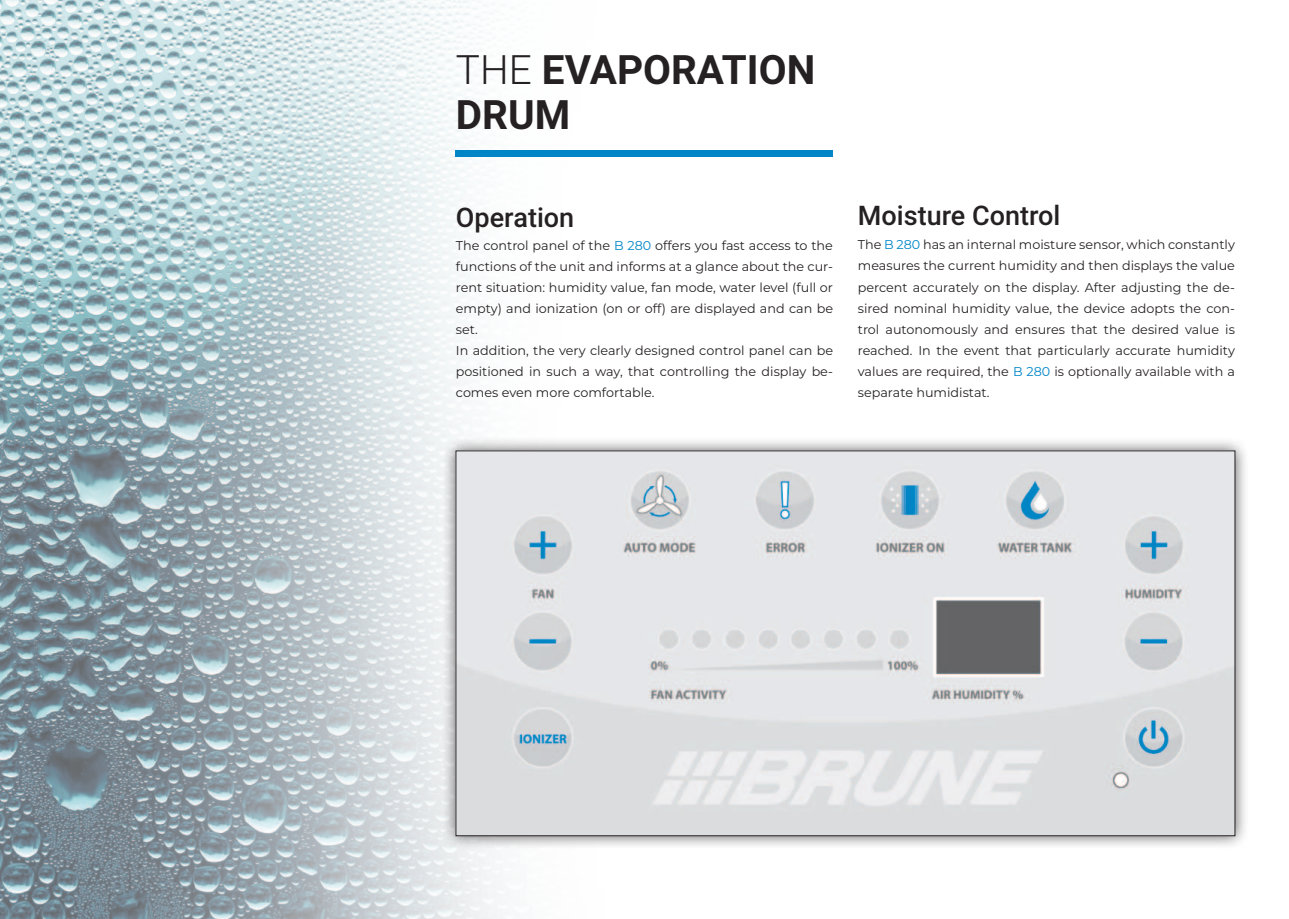
<style>
.page{position:relative;width:1289px;height:919px;background:#fff}
.page>*{position:absolute;margin:0;border:0;box-sizing:border-box;transform-origin:0 0}
.t1{font:700 40.5px/45px "Roboto";color:#252122}
.t2{font:500 27px "Roboto";color:#252122}
.t3{font:12.75px/21px "Montserrat";color:#252122}
.s1{font-weight:300}
.s2{color:#0086c7}
</style>
<div class="page">
<img style="left:0;top:0;width:825px;height:918px">
<div style="left:456px;top:150px;width:377px;height:6px;background:#0086c7"></div>
<div style="left:441px;top:436px;width:807px;height:414px;background:#252122;opacity:.75"></div>
<img style="left:457px;top:452px;width:776px;height:381px">
<h1 class="t1" style="left:456px;top:50px;width:361px"><span class="s1">THE</span> EVAPORATION<br>DRUM</h1>
<h2 class="t2" style="left:456px;top:206px;width:120px">Operation</h2>
<h2 class="t2" style="left:857px;top:205px;width:204px">Moisture Control</h2>
<p class="t3" style="left:456px;top:236px;width:378px">The control panel of the <span class="s2">B 280</span> offers you fast access to the functions of the unit and informs at a glance about the cur&shy;rent situation: humidity value, fan mode, water level (full or empty) and ionization (on or off) are displayed and can be set.<br>In addition, the very clearly designed control panel can be positioned in such a way, that controlling the display be&shy;comes even more comfortable.</p>
<p class="t3" style="left:857px;top:235px;width:378px;text-align:justify">The <span class="s2">B 280</span> has an internal moisture sensor, which constantly measures the current humidity and then displays the value percent accurately on the display. After adjusting the de&shy;sired nominal humidity value, the device adopts the con&shy;trol autonomously and ensures that the desired value is reached. In the event that particularly accurate humidity values are required, the <span class="s2">B 280</span> is optionally available with a separate humidistat.</p>
</div>
